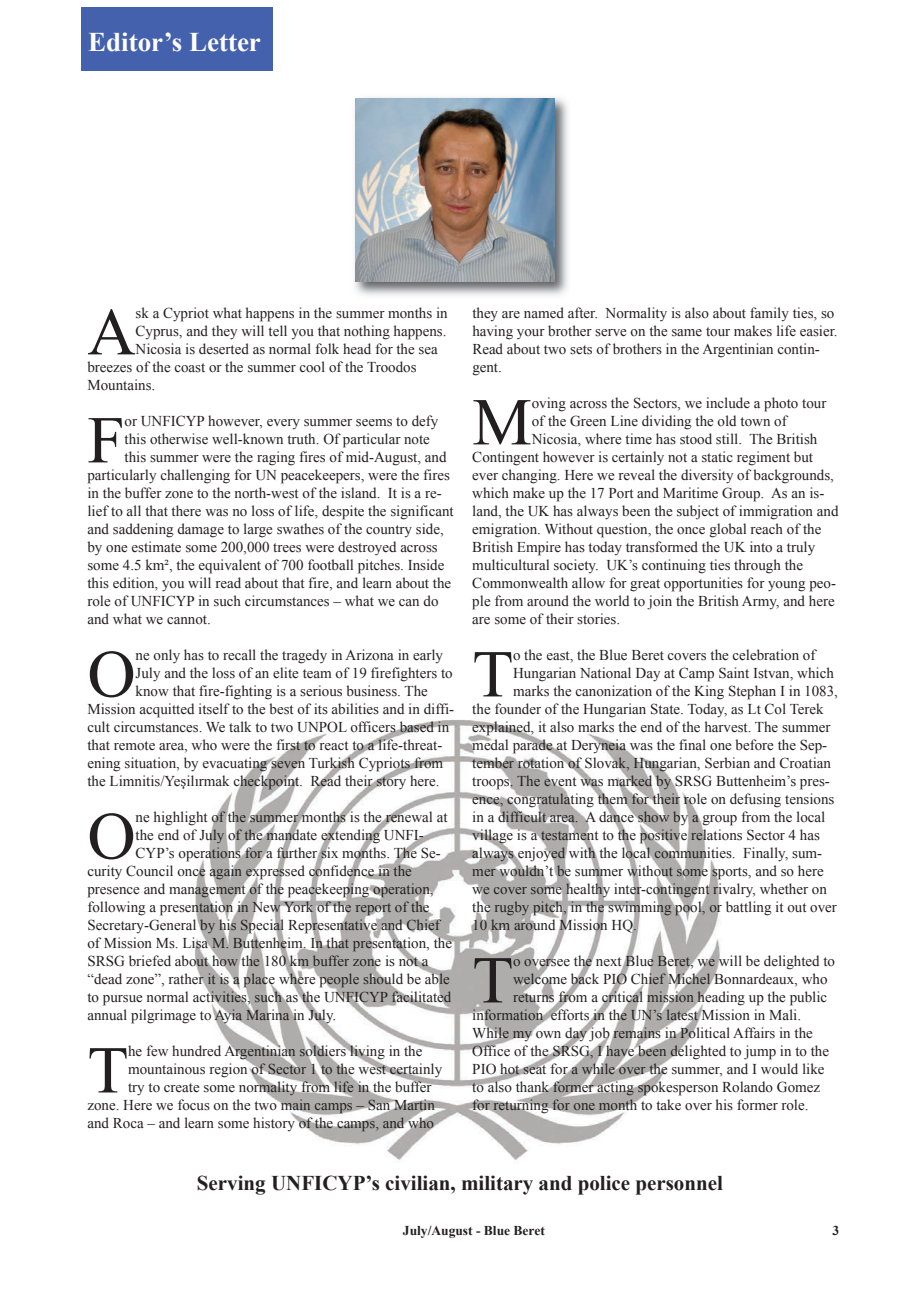
<style>
.page{position:relative;width:920px;height:1290px;background:#fff}
.page>*{position:absolute;margin:0;border:0;box-sizing:border-box;transform-origin:0 0}
.t1{font:66.9px "Times New Roman";color:#231f20}
.t2{font:700 27px "Times New Roman";color:#fff}
.t3{font:700 21px "Times New Roman";color:#231f20}
.t4{font:15px/18px "Times New Roman";color:#231f20}
.t5{font:700 13.5px "Times New Roman";color:#231f20}
</style>
<div class="page">
<img style="left:195px;top:719px;width:526px;height:441px">
<div style="left:81px;top:7px;width:192px;height:64px;background:#4461ad"></div>
<img style="left:354px;top:97px;width:214px;height:199px">
<img style="left:356px;top:99px;width:198px;height:183px">
<h2 class="t2" style="left:88px;top:27px;width:174px">Editor’s Letter</h2>
<h1 class="t1" style="left:87px;top:295px;width:50px">A</h1>
<p class="t4" style="left:136px;top:304px;width:314px">sk a Cypriot what happens in the summer months in</p>
<p class="t4" style="left:136px;top:322px;width:312px">Cyprus, and they will tell you that nothing happens.</p>
<p class="t4" style="left:136px;top:340px;width:304px">Nicosia is deserted as normal folk head for the sea</p>
<p class="t4" style="left:87px;top:358px;width:331px">breezes of the coast or the summer cool of the Troodos</p>
<p class="t4" style="left:87px;top:376px;width:69px">Mountains.</p>
<h1 class="t1" style="left:87px;top:403px;width:39px">F</h1>
<p class="t4" style="left:125px;top:412px;width:315px">or UNFICYP however, every summer seems to defy</p>
<p class="t4" style="left:125px;top:430px;width:307px">this otherwise well-known truth. Of particular note</p>
<p class="t4" style="left:125px;top:448px;width:324px">this summer were the raging fires of mid-August, and</p>
<p class="t4" style="left:87px;top:466px;width:364px">particularly challenging for UN peacekeepers, were the fires</p>
<p class="t4" style="left:87px;top:484px;width:356px">in the buffer zone to the north-west of the island. It is a re-</p>
<p class="t4" style="left:87px;top:502px;width:368px">lief to all that there was no loss of life, despite the significant</p>
<p class="t4" style="left:87px;top:520px;width:358px">and saddening damage to large swathes of the country side,</p>
<p class="t4" style="left:87px;top:538px;width:352px">by one estimate some 200,000 trees were destroyed across</p>
<p class="t4" style="left:87px;top:556px;width:358px">some 4.5 km², the equivalent of 700 football pitches. Inside</p>
<p class="t4" style="left:87px;top:574px;width:365px">this edition, you will read about that fire, and learn about the</p>
<p class="t4" style="left:87px;top:592px;width:353px">role of UNFICYP in such circumstances – what we can do</p>
<p class="t4" style="left:87px;top:610px;width:125px">and what we cannot.</p>
<h1 class="t1" style="left:87px;top:637px;width:50px">O</h1>
<p class="t4" style="left:136px;top:646px;width:309px">ne only has to recall the tragedy in Arizona in early</p>
<p class="t4" style="left:136px;top:664px;width:319px">July and the loss of an elite team of 19 firefighters to</p>
<p class="t4" style="left:136px;top:682px;width:294px">know that fire-fighting is a serious business. The</p>
<p class="t4" style="left:87px;top:700px;width:368px">Mission acquitted itself to the best of its abilities and in diffi-</p>
<p class="t4" style="left:87px;top:718px;width:363px">cult circumstances. We talk to two UNPOL officers based in</p>
<p class="t4" style="left:87px;top:736px;width:356px">that remote area, who were the first to react to a life-threat-</p>
<p class="t4" style="left:87px;top:754px;width:357px">ening situation, by evacuating seven Turkish Cypriots from</p>
<p class="t4" style="left:87px;top:772px;width:354px">the Limnitis/Yeşilırmak checkpoint. Read their story here.</p>
<h1 class="t1" style="left:87px;top:799px;width:50px">O</h1>
<p class="t4" style="left:136px;top:808px;width:314px">ne highlight of the summer months is the renewal at</p>
<p class="t4" style="left:136px;top:826px;width:290px">the end of July of the mandate extending UNFI-</p>
<p class="t4" style="left:136px;top:844px;width:307px">CYP’s operations for a further six months. The Se-</p>
<p class="t4" style="left:87px;top:862px;width:326px">curity Council once again expressed confidence in the</p>
<p class="t4" style="left:87px;top:880px;width:348px">presence and management of the peacekeeping operation,</p>
<p class="t4" style="left:87px;top:898px;width:344px">following a presentation in New York of the report of the</p>
<p class="t4" style="left:87px;top:916px;width:354px">Secretary-General by his Special Representative and Chief</p>
<p class="t4" style="left:87px;top:934px;width:366px">of Mission Ms. Lisa M. Buttenheim. In that presentation, the</p>
<p class="t4" style="left:87px;top:952px;width:342px">SRSG briefed about how the 180 km buffer zone is not a</p>
<p class="t4" style="left:87px;top:970px;width:364px">“dead zone”, rather it is a place where people should be able</p>
<p class="t4" style="left:87px;top:988px;width:365px">to pursue normal activities, such as the UNFICYP facilitated</p>
<p class="t4" style="left:87px;top:1006px;width:250px">annual pilgrimage to Ayia Marina in July.</p>
<h1 class="t1" style="left:87px;top:1033px;width:42px">T</h1>
<p class="t4" style="left:128px;top:1042px;width:296px">he few hundred Argentinian soldiers living in the</p>
<p class="t4" style="left:128px;top:1060px;width:316px">mountainous region of Sector 1 to the west certainly</p>
<p class="t4" style="left:128px;top:1078px;width:305px">try to create some normality from life in the buffer</p>
<p class="t4" style="left:87px;top:1096px;width:349px">zone. Here we focus on the two main camps – San Martin</p>
<p class="t4" style="left:87px;top:1114px;width:348px">and Roca – and learn some history of the camps, and who</p>
<p class="t4" style="left:472px;top:304px;width:367px">they are named after. Normality is also about family ties, so having your brother serve on the same tour makes life easier.<br>Read about two sets of brothers in the Argentinian contin&shy;gent.</p>
<h1 class="t1" style="left:472px;top:385px;width:61px">M</h1>
<p class="t4" style="left:532px;top:394px;width:296px">oving across the Sectors, we include a photo tour</p>
<p class="t4" style="left:532px;top:412px;width:256px">of the Green Line dividing the old town of</p>
<p class="t4" style="left:532px;top:430px;width:287px">Nicosia, where time has stood still. The British</p>
<p class="t4" style="left:472px;top:448px;width:342px">Contingent however is certainly not a static regiment but</p>
<p class="t4" style="left:472px;top:466px;width:363px">ever changing. Here we reveal the diversity of backgrounds,</p>
<p class="t4" style="left:472px;top:484px;width:354px">which make up the 17 Port and Maritime Group. As an is-</p>
<p class="t4" style="left:472px;top:502px;width:368px">land, the UK has always been the subject of immigration and</p>
<p class="t4" style="left:472px;top:520px;width:351px">emigration. Without question, the once global reach of the</p>
<p class="t4" style="left:472px;top:538px;width:344px">British Empire has today transformed the UK into a truly</p>
<p class="t4" style="left:472px;top:556px;width:332px">multicultural society. UK’s continuing ties through the</p>
<p class="t4" style="left:472px;top:574px;width:365px">Commonwealth allow for great opportunities for young peo-</p>
<p class="t4" style="left:472px;top:592px;width:364px">ple from around the world to join the British Army, and here</p>
<p class="t4" style="left:472px;top:610px;width:149px">are some of their stories.</p>
<h1 class="t1" style="left:472px;top:637px;width:42px">T</h1>
<p class="t4" style="left:513px;top:646px;width:304px">o the east, the Blue Beret covers the celebration of</p>
<p class="t4" style="left:513px;top:664px;width:322px">Hungarian National Day at Camp Saint Istvan, which</p>
<p class="t4" style="left:513px;top:682px;width:326px">marks the canonization of the King Stephan I in 1083,</p>
<p class="t4" style="left:472px;top:700px;width:353px">the founder of the Hungarian State. Today, as Lt Col Terek</p>
<p class="t4" style="left:472px;top:718px;width:360px">explained, it also marks the end of the harvest. The summer</p>
<p class="t4" style="left:472px;top:736px;width:356px">medal parade at Deryneia was the final one before the Sep-</p>
<p class="t4" style="left:472px;top:754px;width:360px">tember rotation of Slovak, Hungarian, Serbian and Croatian</p>
<p class="t4" style="left:472px;top:772px;width:359px">troops. The event was marked by SRSG Buttenheim’s pres-</p>
<p class="t4" style="left:472px;top:790px;width:364px">ence, congratulating them for their role on defusing tensions</p>
<p class="t4" style="left:472px;top:808px;width:354px">in a difficult area. A dance show by a group from the local</p>
<p class="t4" style="left:472px;top:826px;width:349px">village is a testament to the positive relations Sector 4 has</p>
<p class="t4" style="left:472px;top:844px;width:351px">always enjoyed with the local communities. Finally, sum-</p>
<p class="t4" style="left:472px;top:862px;width:353px">mer wouldn’t be summer without some sports, and so here</p>
<p class="t4" style="left:472px;top:880px;width:356px">we cover some healthy inter-contingent rivalry, whether on</p>
<p class="t4" style="left:472px;top:898px;width:366px">the rugby pitch, in the swimming pool, or battling it out over</p>
<p class="t4" style="left:472px;top:916px;width:166px">10 km around Mission HQ.</p>
<h1 class="t1" style="left:472px;top:943px;width:42px">T</h1>
<p class="t4" style="left:513px;top:952px;width:324px">o oversee the next Blue Beret, we will be delighted to</p>
<p class="t4" style="left:513px;top:970px;width:316px">welcome back PIO Chief Michel Bonnardeaux, who</p>
<p class="t4" style="left:513px;top:988px;width:316px">returns from a critical mission heading up the public</p>
<p class="t4" style="left:472px;top:1006px;width:330px">information efforts in the UN’s latest Mission in Mali.</p>
<p class="t4" style="left:472px;top:1024px;width:342px">While my own day job remains in Political Affairs in the</p>
<p class="t4" style="left:472px;top:1042px;width:358px">Office of the SRSG, I have been delighted to jump in to the</p>
<p class="t4" style="left:472px;top:1060px;width:354px">PIO hot seat for a while over the summer, and I would like</p>
<p class="t4" style="left:472px;top:1078px;width:349px">to also thank former acting spokesperson Rolando Gomez</p>
<p class="t4" style="left:472px;top:1096px;width:338px">for returning for one month to take over his former role.</p>
<h3 class="t3" style="left:197px;top:1171px;width:527px">Serving UNFICYP’s civilian, military and police personnel</h3>
<p class="t5" style="left:403px;top:1223px;width:143px">July/August - Blue Beret</p>
<p class="t5" style="left:832px;top:1223px;width:8px">3</p>
</div>
